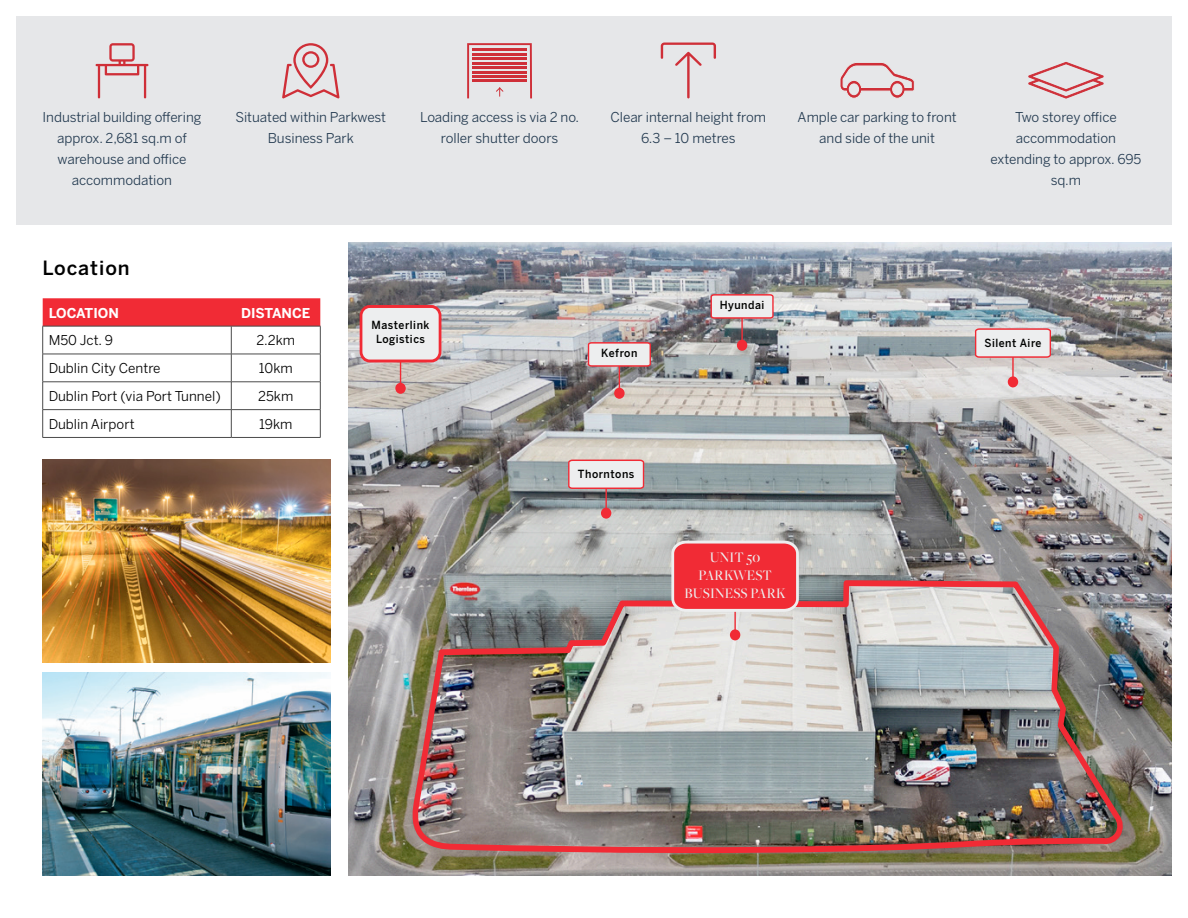
<style>
.page{position:relative;width:1188px;height:918px;background:#fff}
.page>*{position:absolute;margin:0;border:0;box-sizing:border-box;transform-origin:0 0}
.t1{font:500 19.5px "Benton Sans";letter-spacing:.05em;color:#000}
.t2{font:500 15.15px/18.1px "Freight Big Pro";letter-spacing:.01em;color:#edeeef;text-align:center;scale:.94 1}
.t3{font:13.5px/21px "Benton Sans";letter-spacing:-.005em;color:#22394f;text-align:center}
.t4{font:13.5px "Benton Sans";color:#000}
.t5{font:700 13.5px "Benton Sans";color:#fff}
.t6{font:500 11.1px/14px "Benton Sans";letter-spacing:.05em;color:#000100;text-align:center;scale:.94 1}
</style>
<div class="page">
<img style="left:349px;top:242px;width:823px;height:633px">
<hr style="left:400px;top:342px;width:1px;height:47px;background:#f12b35">
<div style="left:395px;top:383px;width:11px;height:11px;background:#f12b35;border-radius:50%"></div>
<div style="left:361px;top:306px;width:79px;height:55px;background:#edeeef;border-radius:9px"></div>
<div style="left:360px;top:305px;width:81px;height:57px;border:3px solid #f12b35;border-radius:9px"></div>
<hr style="left:741px;top:299px;width:2px;height:47px;background:#f12b35">
<div style="left:737px;top:340px;width:10px;height:11px;background:#f12b35;border-radius:50%"></div>
<svg style="left:710px;top:293px;width:64px;height:26px;background:#e7cbce"></svg>
<hr style="left:619px;top:347px;width:1px;height:47px;background:#f12b35">
<div style="left:614px;top:388px;width:11px;height:11px;background:#f12b35;border-radius:50%"></div>
<svg style="left:587px;top:341px;width:65px;height:26px;background:#e5cacd"></svg>
<hr style="left:605px;top:466px;width:2px;height:47px;background:#f12b35">
<div style="left:601px;top:508px;width:10px;height:11px;background:#f12b35;border-radius:50%"></div>
<svg style="left:567px;top:459px;width:78px;height:31px;background:#e8d2d3"></svg>
<hr style="left:1012px;top:335px;width:2px;height:47px;background:#f12b35">
<div style="left:1008px;top:376px;width:10px;height:11px;background:#f12b35;border-radius:50%"></div>
<svg style="left:974px;top:328px;width:78px;height:31px;background:#ead3d5"></svg>
<img style="left:409px;top:577px;width:720px;height:284px">
<hr style="left:734px;top:588px;width:2px;height:47px;background:#f12b35">
<div style="left:730px;top:629px;width:10px;height:11px;background:#f12b35;border-radius:50%"></div>
<svg style="left:670px;top:539px;width:130px;height:74px;background:#ec4a52"></svg>
<div style="left:16px;top:16px;width:1156px;height:211px;background:#e6e7e9"></div>
<svg style="left:282px;top:43px;width:58px;height:56px"></svg>
<svg style="left:467px;top:43px;width:65px;height:55px"></svg>
<svg style="left:661px;top:43px;width:55px;height:55px"></svg>
<svg style="left:840px;top:63px;width:74px;height:36px"></svg>
<svg style="left:1028px;top:62px;width:76px;height:37px"></svg>
<svg style="left:96px;top:43px;width:53px;height:55px"></svg>
<div style="left:0;top:225px;width:1188px;height:16px;background:#fff"></div>
<img style="left:43px;top:459px;width:287px;height:203px">
<img style="left:43px;top:672px;width:287px;height:203px">
<svg style="left:42px;top:298px;width:279px;height:139px"></svg>
<hr style="left:43px;top:437px;width:188px;height:1px;background:#4b4b4b">
<hr style="left:231px;top:437px;width:90px;height:1px;background:#4b4b4b">
<p class="t3" style="left:43px;top:106px;width:160px">Industrial building offering approx. 2,681 sq.m of warehouse and office accommodation</p>
<p class="t3" style="left:235px;top:106px;width:152px">Situated within Parkwest<br>Business Park</p>
<p class="t3" style="left:420px;top:106px;width:160px">Loading access is via 2 no. roller shutter doors</p>
<p class="t3" style="left:611px;top:106px;width:157px">Clear internal height from<br>6.3 – 10 metres</p>
<p class="t3" style="left:798px;top:106px;width:161px">Ample car parking to front and side of the unit</p>
<p class="t3" style="left:991px;top:106px;width:152px">Two storey office accommodation extending to approx. 695 sq.m</p>
<h1 class="t1" style="left:43px;top:256px;width:89px">Location</h1>
<p class="t5" style="left:49px;top:304px;width:72px">LOCATION</p>
<p class="t5" style="left:241px;top:304px;width:71px">DISTANCE</p>
<p class="t4" style="left:49px;top:332px;width:66px">M50 Jct. 9</p>
<p class="t4" style="left:256px;top:332px;width:40px">2.2km</p>
<p class="t4" style="left:49px;top:360px;width:113px">Dublin City Centre</p>
<p class="t4" style="left:259px;top:360px;width:35px">10km</p>
<p class="t4" style="left:49px;top:388px;width:174px">Dublin Port (via Port Tunnel)</p>
<p class="t4" style="left:258px;top:388px;width:37px">25km</p>
<p class="t4" style="left:49px;top:416px;width:87px">Dublin Airport</p>
<p class="t4" style="left:259px;top:416px;width:35px">19km</p>
<p class="t6" style="left:372px;top:319px;width:63px">Masterlink<br>Logistics</p>
<p class="t6" style="left:601px;top:346px;width:40px">Kefron</p>
<p class="t6" style="left:578px;top:467px;width:62px">Thorntons</p>
<p class="t6" style="left:720px;top:298px;width:49px">Hyundai</p>
<p class="t2" style="left:685px;top:548px;width:109px">UNIT 50<br>PARKWEST<br>BUSINESS PARK</p>
<p class="t6" style="left:984px;top:336px;width:62px">Silent Aire</p>
</div>
